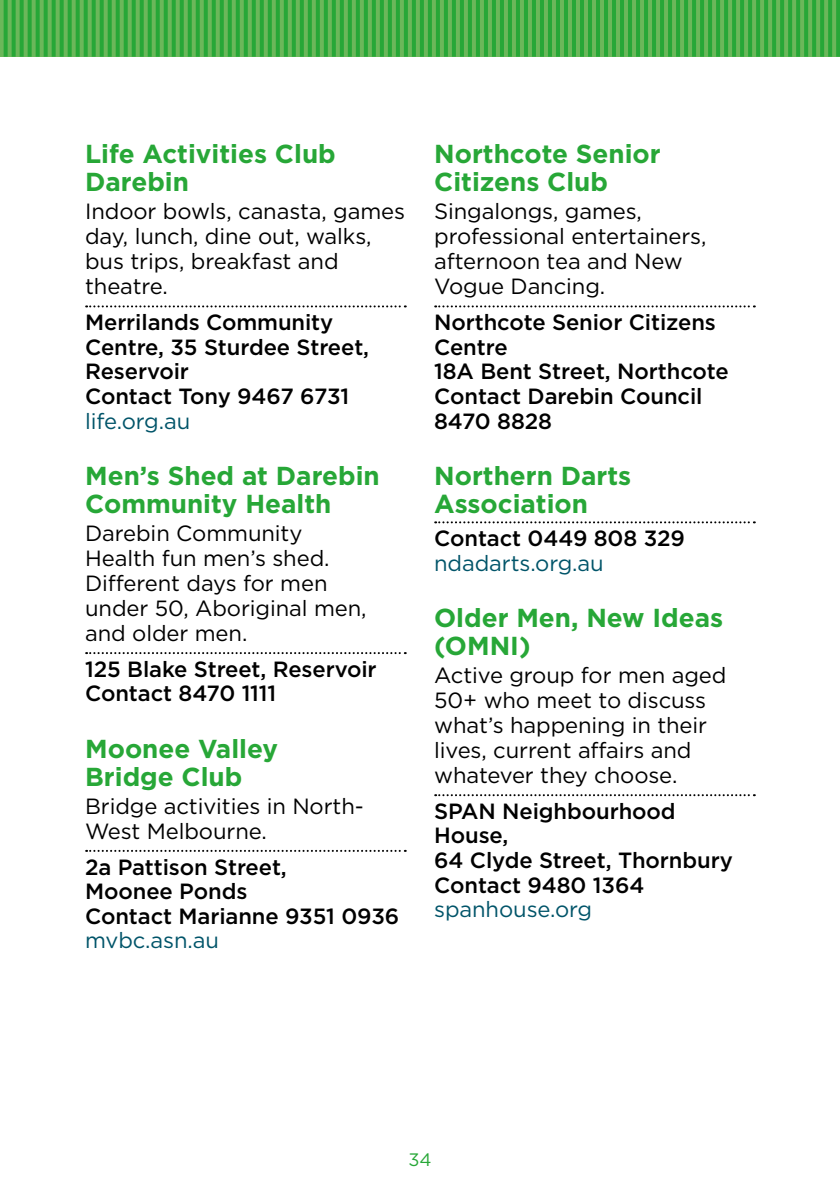
<style>
.page{position:relative;width:840px;height:1191px;background:#fff}
.page>*{position:absolute;margin:0;border:0;box-sizing:border-box;transform-origin:0 0}
.t1{font:700 26px/28px "Gotham";color:#27a737}
.t2{font:22px/25px "Gotham";letter-spacing:-.005em;color:#000}
.t3{font:500 22px/24.6px "Gotham";letter-spacing:-.005em;color:#000}
.t4{font:22px "Gotham";letter-spacing:-.005em;color:#005469}
.t5{font:18px "Gotham";color:#27a737}
</style>
<div class="page">
<hr style="left:839px;top:0;width:1px;height:57px;background:#6bb75a">
<svg style="left:0;top:0;width:839px;height:57px"></svg>
<svg style="left:86px;top:305px;width:319px;height:2px"></svg>
<svg style="left:86px;top:652px;width:319px;height:2px"></svg>
<svg style="left:86px;top:850px;width:319px;height:2px"></svg>
<svg style="left:435px;top:305px;width:319px;height:2px"></svg>
<svg style="left:435px;top:521px;width:319px;height:2px"></svg>
<svg style="left:435px;top:794px;width:319px;height:2px"></svg>
<p class="t1" style="left:85px;top:139px;width:252px">Life Activities Club<br>Darebin</p>
<p class="t2" style="left:85px;top:198px;width:321px">Indoor bowls, canasta, games day, lunch, dine out, walks, bus trips, breakfast and theatre.</p>
<p class="t3" style="left:85px;top:309px;width:285px">Merrilands Community<br>Centre, 35 Sturdee Street,<br>Reservoir<br>Contact Tony 9467 6731</p>
<p class="t4" style="left:85px;top:408px;width:107px">life.org.au</p>
<p class="t1" style="left:85px;top:461px;width:296px">Men’s Shed at Darebin<br>Community Health</p>
<p class="t2" style="left:85px;top:520px;width:283px">Darebin Community<br>Health fun men’s shed.<br>Different days for men under 50, Aboriginal men, and older men.</p>
<p class="t3" style="left:85px;top:656px;width:293px">125 Blake Street, Reservoir<br>Contact 8470 1111</p>
<p class="t1" style="left:85px;top:734px;width:194px">Moonee Valley<br>Bridge Club</p>
<p class="t2" style="left:85px;top:793px;width:280px">Bridge activities in North-<br>West Melbourne.</p>
<p class="t3" style="left:85px;top:854px;width:315px">2a Pattison Street,<br>Moonee Ponds<br>Contact Marianne 9351 0936</p>
<p class="t4" style="left:85px;top:928px;width:135px">mvbc.asn.au</p>
<p class="t1" style="left:434px;top:139px;width:228px">Northcote Senior<br>Citizens Club</p>
<p class="t2" style="left:434px;top:198px;width:274px">Singalongs, games, professional entertainers, afternoon tea and New<br>Vogue Dancing.</p>
<p class="t3" style="left:434px;top:309px;width:296px">Northcote Senior Citizens<br>Centre<br>18A Bent Street, Northcote<br>Contact Darebin Council<br>8470 8828</p>
<p class="t1" style="left:434px;top:461px;width:198px">Northern Darts<br>Association</p>
<p class="t3" style="left:434px;top:525px;width:252px">Contact 0449 808 329</p>
<p class="t4" style="left:434px;top:551px;width:171px">ndadarts.org.au</p>
<p class="t1" style="left:434px;top:603px;width:290px">Older Men, New Ideas (OMNI)</p>
<p class="t2" style="left:434px;top:662px;width:293px">Active group for men aged<br>50+ who meet to discuss what’s happening in their lives, current affairs and whatever they choose.</p>
<p class="t3" style="left:434px;top:798px;width:300px">SPAN Neighbourhood<br>House,<br>64 Clyde Street, Thornbury<br>Contact 9480 1364</p>
<p class="t4" style="left:434px;top:897px;width:159px">spanhouse.org</p>
<p class="t5" style="left:408px;top:1150px;width:25px">34</p>
</div>
